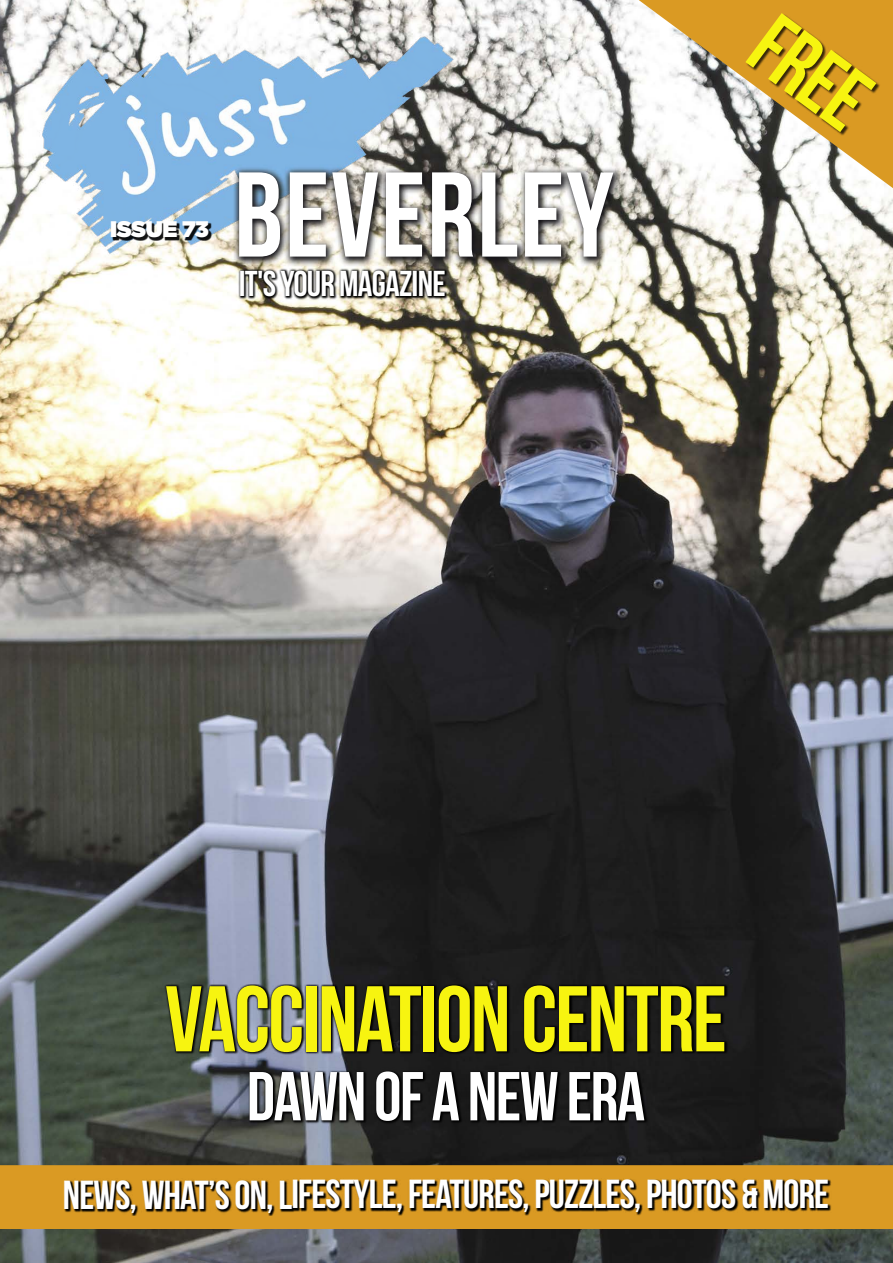
<style>
.page{position:relative;width:893px;height:1263px;background:#fff}
.page>*{position:absolute;margin:0;border:0;box-sizing:border-box;transform-origin:0 0}
.t1{font:93px "Bebas Neue";letter-spacing:-.02em;color:#f7f410}
.t2{font:87px "Bebas Neue";color:#f7f410}
.t3{font:69px "Bebas Neue";letter-spacing:-.02em;color:#fff}
.t4{font:40.5px "Bebas Neue";letter-spacing:-.02em;color:#fff}
.t5{font:36px "Bebas Neue";letter-spacing:-.02em;color:#fff}
.t6{font:900 22.5px "Gotham";letter-spacing:-.02em;color:#fff}
</style>
<div class="page">
<img style="left:0;top:0;width:893px;height:1263px">
<svg style="left:639px;top:0;width:254px;height:188px"></svg>
<div style="left:746px;top:14px;width:134px;height:122px;background:#000;opacity:.75"></div>
<div style="left:0;top:1165px;width:893px;height:64px;background:#da9a23"></div>
<svg style="left:64px;top:1178px;width:767px;height:38px;background:#6f4e11"></svg>
<img style="left:34px;top:26px;width:591px;height:253px">
<div style="left:112px;top:222px;width:100px;height:19px;background:#000;opacity:.93"></div>
<svg style="left:238px;top:268px;width:210px;height:32px;background:#484641"></svg>
<svg style="left:164px;top:984px;width:564px;height:141px;background:#1b1c1e"></svg>
<p class="t6" style="left:110px;top:216px;width:100px">ISSUE 73</p>
<p class="t5" style="left:239px;top:263px;width:208px">IT'S YOUR MAGAZINE</p>
<h2 class="t2" style="left:788px;top:-3px;width:125px;rotate:36deg">FREE</h2>
<h1 class="t1" style="left:165px;top:968px;width:563px">VACCINATION CENTRE</h1>
<h3 class="t3" style="left:247px;top:1058px;width:400px">DAWN OF A NEW ERA</h3>
<p class="t4" style="left:63px;top:1172px;width:768px">NEWS, WHAT’S ON, LIFESTYLE, FEATURES, PUZZLES, PHOTOS &amp; MORE</p>
</div>
